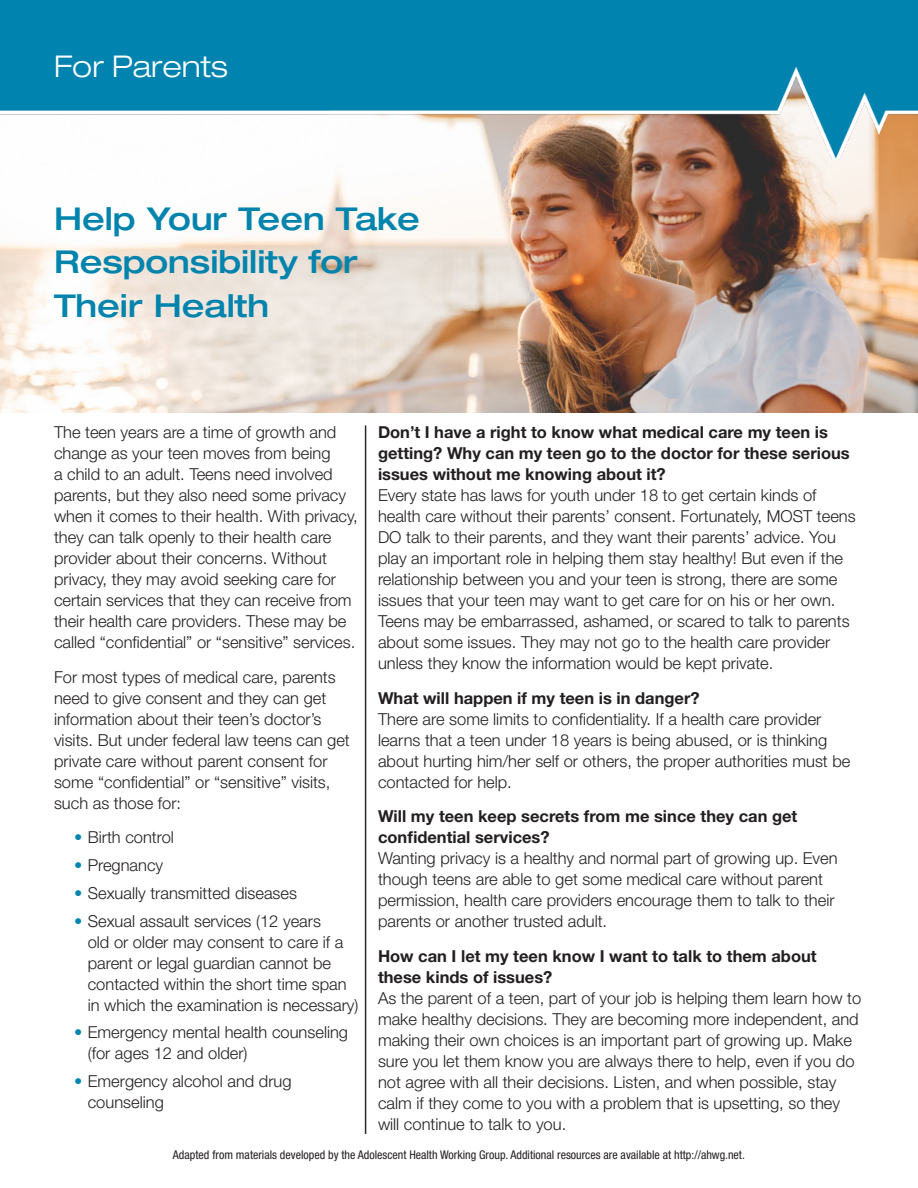
<style>
.page{position:relative;width:918px;height:1188px;background:#fff}
.page>*{position:absolute;margin:0;border:0;box-sizing:border-box;transform-origin:0 0}
.Blue_Headline{font:500 expanded 31.5px/43.5px "Helvetica Neue";color:#0084ad}
.TOP_OF_PAGE{font:300 expanded 30px "Helvetica Neue";color:#fff}
.Body_Copy{font:300 16.5px/21px "Helvetica Neue";color:#231f20}
.Bold{font:700 16.5px/21px "Helvetica Neue";color:#231f20}
.Body_Copy-2{font:condensed 12px "Helvetica Neue";color:#231f20}
.s1{color:#0084ad}
</style>
<div class="page">
<img style="left:0;top:160px;width:917px;height:253px">
<img style="left:0;top:0;width:918px;height:160px">
<hr style="left:366px;top:426px;width:1px;height:708px;background:#231f20">
<hr style="left:365px;top:426px;width:1px;height:708px;background:#231f20">
<p class="TOP_OF_PAGE" style="left:54px;top:49px;width:175px">For Parents</p>
<p class="Blue_Headline" style="left:54px;top:196px;width:367px">Help Your Teen Take<br>Responsibility for<br>Their Health</p>
<p class="Body_Copy" style="left:54px;top:422px;width:305px">The teen years are a time of growth and change as your teen moves from being<br>a child to an adult. Teens need involved parents, but they also need some privacy when it comes to their health. With privacy, they can talk openly to their health care provider about their concerns. Without privacy, they may avoid seeking care for certain services that they can receive from their health care providers. These may be called “confidential” or “sensitive” services.</p>
<p class="Body_Copy" style="left:54px;top:666px;width:297px">For most types of medical care, parents need to give consent and they can get information about their teen’s doctor’s visits. But under federal law teens can get private care without parent consent for some “confidential” or “sensitive” visits, such as those for:</p>
<p class="Body_Copy" style="left:74px;top:827px;width:101px"><span class="s1">•</span> Birth control</p>
<p class="Body_Copy" style="left:74px;top:855px;width:91px"><span class="s1">•</span> Pregnancy</p>
<p class="Body_Copy" style="left:74px;top:882px;width:224px"><span class="s1">•</span> Sexually transmitted diseases</p>
<p class="Body_Copy" style="left:88px;top:910px;width:272px;text-indent:-14px"><span class="s1">•</span> Sexual assault services (12 years<br>old or older may consent to care if a parent or legal guardian cannot be contacted within the short time span in which the examination is necessary)</p>
<p class="Body_Copy" style="left:88px;top:1022px;width:262px;text-indent:-14px"><span class="s1">•</span> Emergency mental health counseling (for ages 12 and older)</p>
<p class="Body_Copy" style="left:88px;top:1071px;width:205px;text-indent:-14px"><span class="s1">•</span> Emergency alcohol and drug counseling</p>
<p class="Bold" style="left:378px;top:422px;width:473px">Don’t I have a right to know what medical care my teen is getting? Why can my teen go to the doctor for these serious issues without me knowing about it?</p>
<p class="Body_Copy" style="left:378px;top:485px;width:479px">Every state has laws for youth under 18 to get certain kinds of health care without their parents’ consent. Fortunately, MOST teens DO talk to their parents, and they want their parents’ advice. You play an important role in helping them stay healthy! But even if the relationship between you and your teen is strong, there are some issues that your teen may want to get care for on his or her own.<br>Teens may be embarrassed, ashamed, or scared to talk to parents about some issues. They may not go to the health care provider unless they know the information would be kept private.</p>
<p class="Bold" style="left:378px;top:687px;width:323px">What will happen if my teen is in danger?</p>
<p class="Body_Copy" style="left:378px;top:708px;width:474px">There are some limits to confidentiality. If a health care provider learns that a teen under 18 years is being abused, or is thinking about hurting him/her self or others, the proper authorities must be contacted for help.</p>
<p class="Bold" style="left:378px;top:806px;width:421px">Will my teen keep secrets from me since they can get confidential services?</p>
<p class="Body_Copy" style="left:378px;top:848px;width:461px">Wanting privacy is a healthy and normal part of growing up. Even though teens are able to get some medical care without parent permission, health care providers encourage them to talk to their parents or another trusted adult.</p>
<p class="Bold" style="left:378px;top:945px;width:440px">How can I let my teen know I want to talk to them about these kinds of issues?</p>
<p class="Body_Copy" style="left:378px;top:987px;width:485px">As the parent of a teen, part of your job is helping them learn how to make healthy decisions. They are becoming more independent, and making their own choices is an important part of growing up. Make sure you let them know you are always there to help, even if you do not agree with all their decisions. Listen, and when possible, stay calm if they come to you with a problem that is upsetting, so they will continue to talk to you.</p>
<p class="Body_Copy-2" style="left:173px;top:1147px;width:574px">Adapted from materials developed by the Adolescent Health Working Group. Additional resources are available at http://ahwg.net.</p>
</div>
